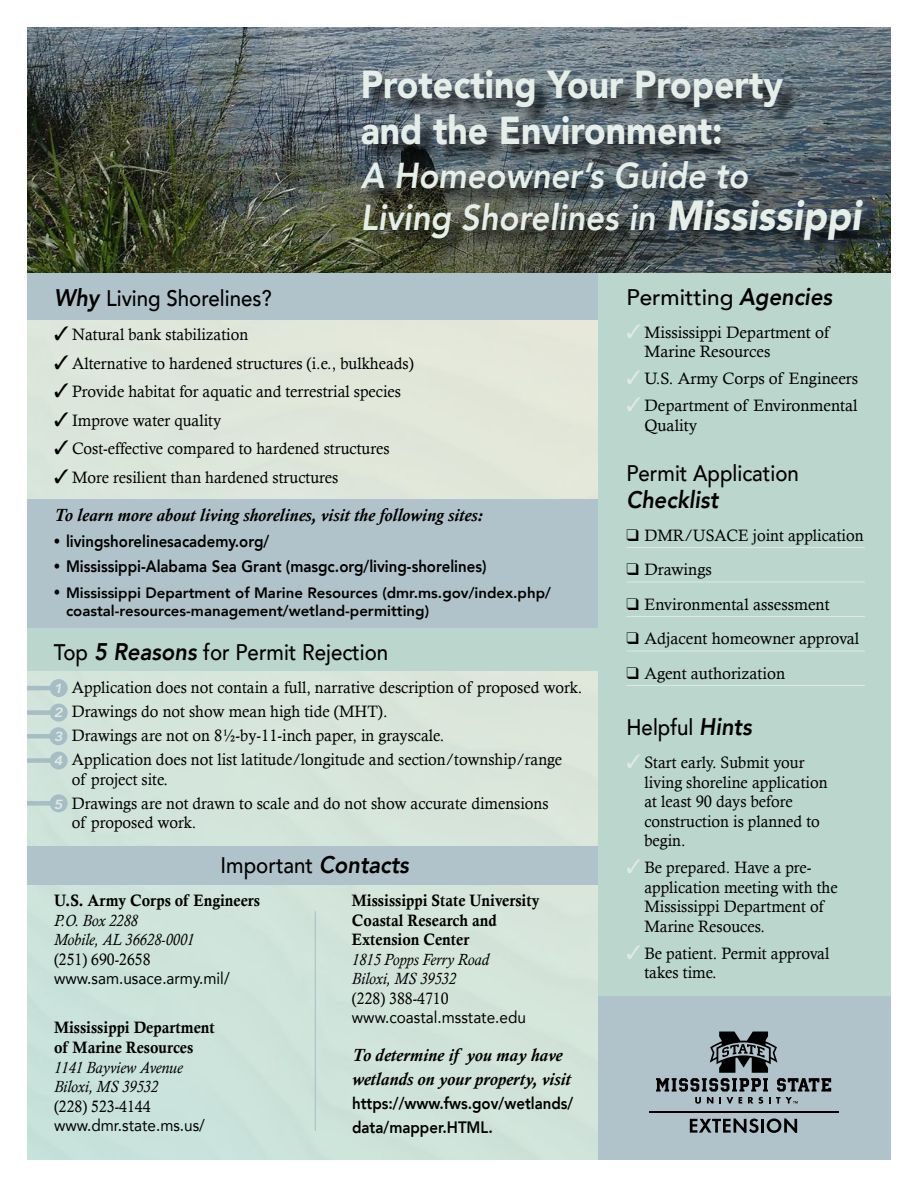
<style>
.page{position:relative;width:918px;height:1188px;background:#fff}
.page>*{position:absolute;margin:0;border:0;box-sizing:border-box;transform-origin:0 0}
.t1{font:900 39px/46.8px "Avenir";color:#e6eeea;scale:.91 1}
.t2{font:italic 800 36px/42px "Avenir";color:#e6eeea;scale:.91 1}
.t3{font:italic 800 24px "Avenir";color:#000;scale:.91 1}
.t4{font:500 22.5px "Avenir";color:#000;scale:.91 1}
.t5{font:500 22.5px "Avenir";color:#000}
.t6{font:italic 700 18px/24px "Calisto";color:#000}
.t7{font:16.5px/19.5px "Calisto";color:#000}
.t8{font:800 16.5px/24px "Avenir";color:#000;scale:.91 1}
.t9{font:16.5px/19.5px "Calis MT Bol";color:#000;scale:.93 1}
.t10{font:italic 16.5px/19.5px "Calisto";color:#000;scale:.93 1}
.t11{font:16.5px "Avenir";color:#000;scale:.93 1}
.t12{font:16.5px "Calisto";color:#000;scale:.93 1}
.t13{font:800 15px/18px "Avenir";color:#000}
.s1{font-weight:900;font-size:42px}
.s2{font-weight:800;font-style:italic;font-size:24px}
.s3{font-family:"Calis MT Bol";font-weight:400;font-size:18px}
.s4{font-family:"Avenir";font-weight:800;font-style:italic;font-size:13.2px;color:#dfeae5}
.s5{color:#dfeae5}
</style>
<div class="page">
<div style="left:27px;top:268px;width:571px;height:51px;background:#b0c3ca"></div>
<div style="left:27px;top:846px;width:585px;height:38px;background:#b0c3ca"></div>
<div style="left:27px;top:499px;width:584px;height:130px;background:#b0c3ca"></div>
<div style="left:598px;top:260px;width:293px;height:747px;background:#bbd6cc"></div>
<img style="left:27px;top:27px;width:864px;height:245px">
<div style="left:364px;top:72px;width:517px;height:186px;background:#000;opacity:.75"></div>
<hr style="left:626px;top:547px;width:239px;height:1px;background:#dfeae5">
<hr style="left:626px;top:582px;width:239px;height:1px;background:#dfeae5">
<hr style="left:626px;top:616px;width:239px;height:1px;background:#dfeae5">
<hr style="left:626px;top:651px;width:239px;height:1px;background:#dfeae5">
<hr style="left:626px;top:685px;width:239px;height:1px;background:#dfeae5">
<div style="left:598px;top:997px;width:293px;height:163px;background:#b0c3ca"></div>
<hr style="left:315px;top:911px;width:1px;height:220px;background:#a7bdc4">
<div style="left:27px;top:734px;width:31px;height:5px;background:#a7bdc4"></div>
<div style="left:49px;top:727px;width:18px;height:18px;background:#a7bdc4;border-radius:50%"></div>
<hr style="left:27px;top:686px;width:32px;height:4px;background:#a7bdc4">
<div style="left:50px;top:679px;width:18px;height:18px;background:#a7bdc4;border-radius:50%"></div>
<div style="left:27px;top:710px;width:32px;height:5px;background:#a7bdc4"></div>
<div style="left:50px;top:704px;width:18px;height:18px;background:#a7bdc4;border-radius:50%"></div>
<div style="left:27px;top:758px;width:32px;height:5px;background:#a7bdc4"></div>
<div style="left:50px;top:752px;width:18px;height:18px;background:#a7bdc4;border-radius:50%"></div>
<div style="left:27px;top:801px;width:32px;height:5px;background:#a7bdc4"></div>
<div style="left:50px;top:794px;width:18px;height:18px;background:#a7bdc4;border-radius:50%"></div>
<div style="left:27px;top:629px;width:571px;height:42px;background:#bbd6cc"></div>
<svg style="left:690px;top:1118px;width:69px;height:15px"></svg>
<hr style="left:761px;top:1119px;width:3px;height:14px;background:#000">
<svg style="left:767px;top:1118px;width:30px;height:15px"></svg>
<hr style="left:650px;top:1111px;width:189px;height:2px;background:#000">
<svg style="left:656px;top:1032px;width:175px;height:72px"></svg>
<h1 class="t1" style="left:361px;top:60px;width:466px">Protecting Your Property and the Environment:</h1>
<h2 class="t2" style="left:361px;top:154px;width:551px">A Homeowner’s Guide to<br>Living Shorelines in <span class="s1">Mississippi</span></h2>
<h3 class="t4" style="left:54px;top:279px;width:241px"><span class="s2">Why</span> Living Shorelines?</h3>
<p class="t7" style="left:54px;top:325px;width:196px">✓ Natural bank stabilization</p>
<p class="t7" style="left:54px;top:353px;width:361px">✓ Alternative to hardened structures (i.e., bulkheads)</p>
<p class="t7" style="left:54px;top:382px;width:349px">✓ Provide habitat for aquatic and terrestrial species</p>
<p class="t7" style="left:54px;top:410px;width:169px">✓ Improve water quality</p>
<p class="t7" style="left:54px;top:439px;width:337px">✓ Cost-effective compared to hardened structures</p>
<p class="t7" style="left:54px;top:467px;width:286px">✓ More resilient than hardened structures</p>
<p class="t6" style="left:54px;top:503px;width:430px">To learn more about living shorelines, visit the following sites:</p>
<p class="t8" style="left:54px;top:529px;width:238px"><span class="s3">•</span> livingshorelinesacademy.org/</p>
<p class="t8" style="left:54px;top:554px;width:477px"><span class="s3">•</span> Mississippi-Alabama Sea Grant (masgc.org/living-shorelines)</p>
<p class="t13" style="left:66px;top:583px;width:486px;text-indent:-12px"><span class="s3">•</span> Mississippi Department of Marine Resources (dmr.ms.gov/index.php/ coastal-resources-management/wetland-permitting)</p>
<h3 class="t4" style="left:54px;top:633px;width:369px">Top <span class="s2">5 Reasons</span> for Permit Rejection</h3>
<p class="t7" style="left:54px;top:675px;width:530px;line-height:24px"><span class="s4">1</span> Application does not contain a full, narrative description of proposed work.<br><span class="s4">2</span> Drawings do not show mean high tide (MHT).<br><span class="s4">3</span> Drawings are not on 8½-by-11-inch paper, in grayscale.<br><span class="s4">4</span> Application does not list latitude/longitude and section/township/range</p>
<p class="t7" style="left:54px;top:767px;width:496px;line-height:24px;text-indent:18px">of project site.<br><span class="s4">5</span> Drawings are not drawn to scale and do not show accurate dimensions</p>
<p class="t7" style="left:72px;top:813px;width:126px">of proposed work.</p>
<h3 class="t4" style="left:221px;top:845px;width:208px">Important <span class="s2">Contacts</span></h3>
<p class="t9" style="left:54px;top:891px;width:223px">U.S. Army Corps of Engineers</p>
<p class="t10" style="left:54px;top:911px;width:152px">P.O. Box 2288<br>Mobile, AL 36628-0001</p>
<p class="t12" style="left:54px;top:950px;width:105px">(251) 690-2658</p>
<p class="t11" style="left:54px;top:965px;width:190px">www.sam.usace.army.mil/</p>
<p class="t9" style="left:352px;top:891px;width:203px">Mississippi State University<br>Coastal Research and<br>Extension Center</p>
<p class="t10" style="left:352px;top:950px;width:149px">1815 Popps Ferry Road<br>Biloxi, MS 39532</p>
<p class="t12" style="left:352px;top:989px;width:105px">(228) 388-4710</p>
<p class="t11" style="left:352px;top:1004px;width:189px">www.coastal.msstate.edu</p>
<p class="t9" style="left:54px;top:1018px;width:174px">Mississippi Department of Marine Resources</p>
<p class="t10" style="left:54px;top:1057px;width:140px">1141 Bayview Avenue<br>Biloxi, MS 39532</p>
<p class="t12" style="left:54px;top:1097px;width:105px">(228) 523-4144</p>
<p class="t11" style="left:54px;top:1112px;width:164px">www.dmr.state.ms.us/</p>
<p class="t6" style="left:352px;top:1043px;width:220px">To determine if you may have wetlands on your property, visit</p>
<p class="t8" style="left:352px;top:1091px;width:245px">https://www.fws.gov/wetlands/ data/mapper.HTML.</p>
<h3 class="t5" style="left:626px;top:278px;width:207px">Permitting <span class="s2">Agencies</span></h3>
<p class="t7" style="left:644px;top:322px;width:186px;text-indent:-18px"><span class="s5">✓</span> Mississippi Department of<br>Marine Resources</p>
<p class="t7" style="left:626px;top:369px;width:233px"><span class="s5">✓</span> U.S. Army Corps of Engineers</p>
<p class="t7" style="left:644px;top:396px;width:215px;text-indent:-18px"><span class="s5">✓</span> Department of Environmental<br>Quality</p>
<h3 class="t4" style="left:626px;top:453px;width:191px">Permit Application</h3>
<h3 class="t3" style="left:626px;top:485px;width:102px">Checklist</h3>
<p class="t7" style="left:626px;top:525px;width:239px">❑ DMR/USACE joint application</p>
<p class="t7" style="left:626px;top:559px;width:87px">❑ Drawings</p>
<p class="t7" style="left:626px;top:594px;width:205px">❑ Environmental assessment</p>
<p class="t7" style="left:626px;top:628px;width:234px">❑ Adjacent homeowner approval</p>
<p class="t7" style="left:626px;top:663px;width:160px">❑ Agent authorization</p>
<h3 class="t4" style="left:626px;top:708px;width:139px">Helpful <span class="s2">Hints</span></h3>
<p class="t7" style="left:644px;top:753px;width:185px;text-indent:-18px"><span class="s5">✓</span> Start early. Submit your living shoreline application at least 90 days before construction is planned to begin.</p>
<p class="t7" style="left:644px;top:858px;width:195px;text-indent:-18px"><span class="s5">✓</span> Be prepared. Have a pre&shy;application meeting with the<br>Mississippi Department of<br>Marine Resouces.</p>
<p class="t7" style="left:644px;top:943px;width:186px;text-indent:-18px"><span class="s5">✓</span> Be patient. Permit approval takes time.</p>
</div>
